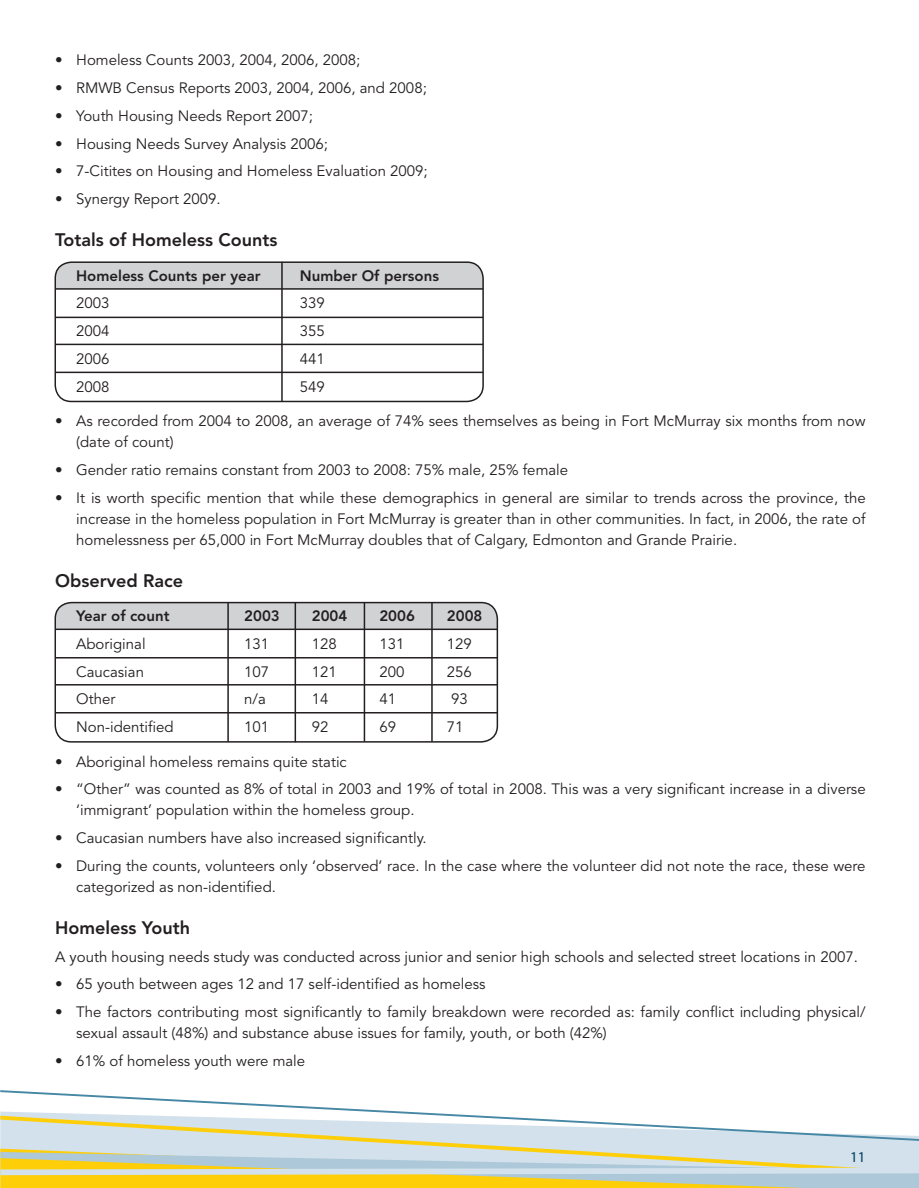
<style>
.page{position:relative;width:919px;height:1188px;background:#fff}
.page>*{position:absolute;margin:0;border:0;box-sizing:border-box;transform-origin:0 0}
.t1{font:800 18px "Avenir LT Std";color:#231f20}
.t2{font:15px/21px "Avenir LT Std";color:#231f20}
.t3{font:800 15px "Avenir LT Std";color:#231f20}
.t4{font:15px "Myriad Pro";color:#003e5e}
</style>
<div class="page">
<svg style="left:0;top:1090px;width:918px;height:98px"></svg>
<div style="left:55px;top:602px;width:442px;height:44px;background:#d1d2d4;border-radius:16px"></div>
<div style="left:56px;top:629px;width:441px;height:22px;background:#fff"></div>
<div style="left:54px;top:602px;width:444px;height:141px;border:2px solid #231f20;border-radius:16px"></div>
<hr style="left:55px;top:629px;width:442px;height:1px;background:#231f20">
<hr style="left:55px;top:657px;width:442px;height:2px;background:#231f20">
<hr style="left:55px;top:684px;width:442px;height:2px;background:#231f20">
<hr style="left:55px;top:712px;width:442px;height:2px;background:#231f20">
<div style="left:55px;top:262px;width:428px;height:44px;background:#d1d2d4;border-radius:16px"></div>
<div style="left:55px;top:289px;width:428px;height:21px;background:#fff"></div>
<div style="left:54px;top:261px;width:430px;height:141px;border:2px solid #231f20;border-radius:16px"></div>
<hr style="left:55px;top:288px;width:428px;height:2px;background:#231f20">
<hr style="left:281px;top:262px;width:2px;height:139px;background:#231f20">
<hr style="left:55px;top:317px;width:428px;height:1px;background:#231f20">
<hr style="left:55px;top:344px;width:428px;height:1px;background:#231f20">
<hr style="left:55px;top:372px;width:428px;height:1px;background:#231f20">
<hr style="left:431px;top:602px;width:1px;height:140px;background:#231f20">
<hr style="left:363px;top:602px;width:2px;height:140px;background:#231f20">
<hr style="left:294px;top:603px;width:2px;height:139px;background:#231f20">
<hr style="left:227px;top:603px;width:2px;height:139px;background:#231f20">
<p class="t2" style="left:55px;top:50px;width:307px">• Homeless Counts 2003, 2004, 2006, 2008;</p>
<p class="t2" style="left:55px;top:78px;width:373px">• RMWB Census Reports 2003, 2004, 2006, and 2008;</p>
<p class="t2" style="left:55px;top:106px;width:259px">• Youth Housing Needs Report 2007;</p>
<p class="t2" style="left:55px;top:133px;width:274px">• Housing Needs Survey Analysis 2006;</p>
<p class="t2" style="left:55px;top:161px;width:374px">• 7-Citites on Housing and Homeless Evaluation 2009;</p>
<p class="t2" style="left:55px;top:189px;width:167px">• Synergy Report 2009.</p>
<p class="t1" style="left:55px;top:229px;width:224px">Totals of Homeless Counts</p>
<p class="t3" style="left:76px;top:267px;width:211px">Homeless Counts per year N</p>
<p class="t3" style="left:312px;top:267px;width:129px">umber Of persons</p>
<p class="t2" style="left:76px;top:293px;width:35px">2003</p>
<p class="t2" style="left:300px;top:293px;width:27px">339</p>
<p class="t2" style="left:76px;top:321px;width:35px">2004</p>
<p class="t2" style="left:300px;top:321px;width:27px">355</p>
<p class="t2" style="left:76px;top:349px;width:35px">2006</p>
<p class="t2" style="left:300px;top:349px;width:27px">441</p>
<p class="t2" style="left:76px;top:376px;width:35px">2008</p>
<p class="t2" style="left:300px;top:376px;width:27px">549</p>
<p class="t2" style="left:76px;top:411px;width:791px;text-indent:-21px">• As recorded from 2004 to 2008, an average of 74% sees themselves as being in Fort McMurray six months from now (date of count)</p>
<p class="t2" style="left:55px;top:460px;width:514px">• Gender ratio remains constant from 2003 to 2008: 75% male, 25% female</p>
<p class="t2" style="left:76px;top:487px;width:791px;text-align:justify;text-indent:-21px">• It is worth specific mention that while these demographics in general are similar to trends across the province, the increase in the homeless population in Fort McMurray is greater than in other communities. In fact, in 2006, the rate of homelessness per 65,000 in Fort McMurray doubles that of Calgary, Edmonton and Grande Prairie.</p>
<p class="t1" style="left:55px;top:570px;width:130px">Observed Race</p>
<p class="t3" style="left:76px;top:607px;width:95px">Year of count</p>
<p class="t3" style="left:244px;top:607px;width:37px">2003</p>
<p class="t3" style="left:312px;top:607px;width:37px">2004</p>
<p class="t3" style="left:379px;top:607px;width:37px">2006</p>
<p class="t3" style="left:447px;top:607px;width:37px">2008</p>
<p class="t2" style="left:76px;top:634px;width:71px">Aboriginal</p>
<p class="t2" style="left:244px;top:634px;width:27px">131</p>
<p class="t2" style="left:312px;top:634px;width:27px">128</p>
<p class="t2" style="left:379px;top:634px;width:27px">131</p>
<p class="t2" style="left:447px;top:634px;width:27px">129</p>
<p class="t2" style="left:76px;top:661px;width:69px">Caucasian</p>
<p class="t2" style="left:244px;top:661px;width:27px">107</p>
<p class="t2" style="left:312px;top:661px;width:27px">121</p>
<p class="t2" style="left:379px;top:661px;width:27px">200</p>
<p class="t2" style="left:447px;top:661px;width:27px">256</p>
<p class="t2" style="left:76px;top:689px;width:41px">Other</p>
<p class="t2" style="left:244px;top:689px;width:23px">n/a</p>
<p class="t2" style="left:312px;top:689px;width:18px">14</p>
<p class="t2" style="left:379px;top:689px;width:18px">41</p>
<p class="t2" style="left:451px;top:689px;width:18px">93</p>
<p class="t2" style="left:76px;top:717px;width:99px">Non-identified</p>
<p class="t2" style="left:244px;top:717px;width:27px">101</p>
<p class="t2" style="left:312px;top:717px;width:18px">92</p>
<p class="t2" style="left:379px;top:717px;width:18px">69</p>
<p class="t2" style="left:447px;top:717px;width:18px">71</p>
<p class="t2" style="left:55px;top:751px;width:293px">• Aboriginal homeless remains quite static</p>
<p class="t2" style="left:76px;top:779px;width:791px;text-indent:-21px">• “Other” was counted as 8% of total in 2003 and 19% of total in 2008. This was a very significant increase in a diverse ‘immigrant’ population within the homeless group.</p>
<p class="t2" style="left:55px;top:828px;width:373px">• Caucasian numbers have also increased significantly.</p>
<p class="t2" style="left:76px;top:856px;width:790px;text-indent:-21px">• During the counts, volunteers only ‘observed’ race. In the case where the volunteer did not note the race, these were categorized as non-identified.</p>
<p class="t1" style="left:55px;top:917px;width:136px">Homeless Youth</p>
<p class="t2" style="left:55px;top:946px;width:804px">A youth housing needs study was conducted across junior and senior high schools and selected street locations in 2007.</p>
<p class="t2" style="left:55px;top:974px;width:432px">• 65 youth between ages 12 and 17 self-identified as homeless</p>
<p class="t2" style="left:76px;top:1002px;width:791px;text-indent:-21px">• The factors contributing most significantly to family breakdown were recorded as: family conflict including physical/ sexual assault (48%) and substance abuse issues for family, youth, or both (42%)</p>
<p class="t2" style="left:55px;top:1051px;width:251px">• 61% of homeless youth were male</p>
<p class="t4" style="left:850px;top:1148px;width:17px">11</p>
</div>
